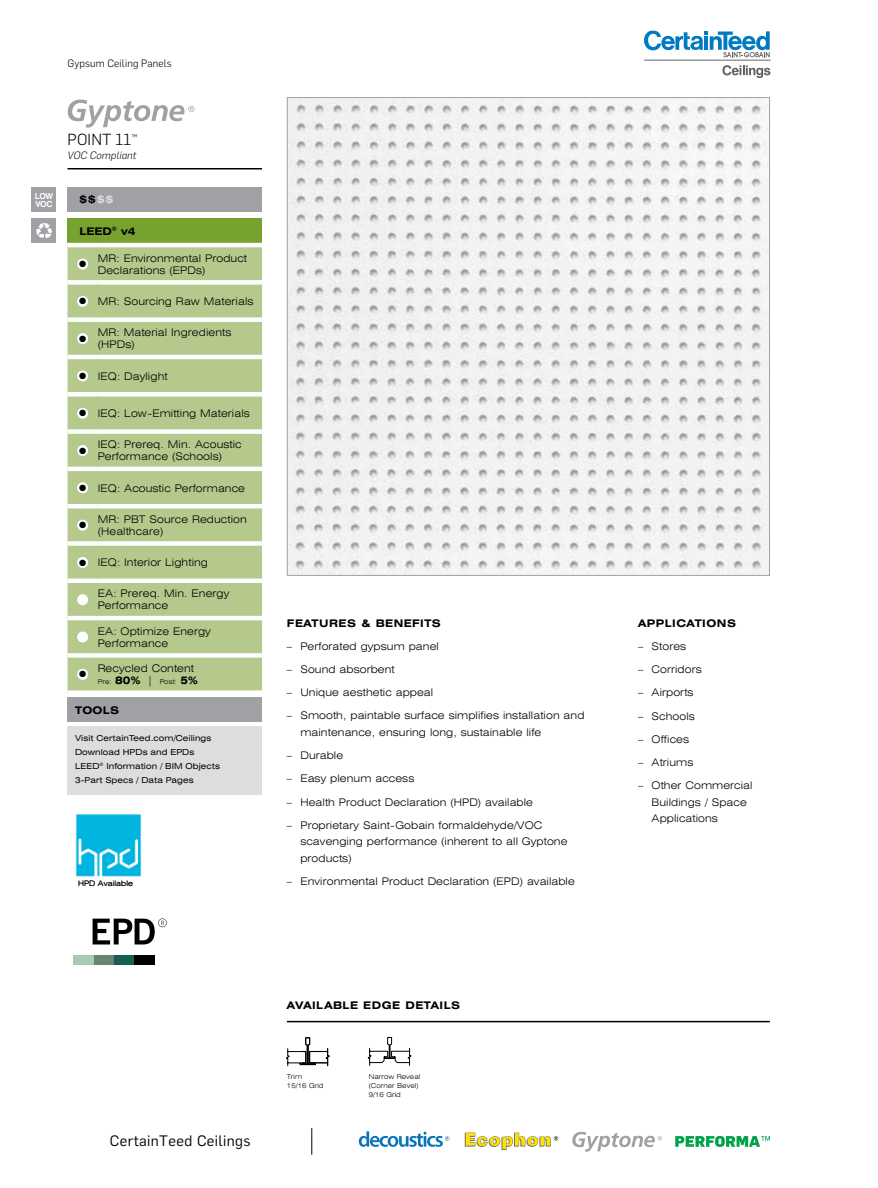
<style>
.page{position:relative;width:878px;height:1188px;background:#fff}
.page>*{position:absolute;margin:0;border:0;box-sizing:border-box;transform-origin:0 0}
.t1{font:300 15.75px "Flama";letter-spacing:.01em;color:#000}
.t2{font:14.85px "Flama";letter-spacing:.025em;color:#000}
.t3{font:300 expanded 10.5px/12px "Swiss 721 BT";letter-spacing:.01em;color:#000}
.t4{font:700 expanded 10.5px "Swiss 721 BT";letter-spacing:.05em;color:#000}
.t5{font:300 10.5px "Flama";letter-spacing:.01em;color:#000}
.t6{font:italic 300 10.5px "Flama";letter-spacing:.01em;color:#000}
.t7{font:9px "Zapf Dingbats ITC";color:#000}
.t8{font:9px "Zapf Dingbats ITC";color:#fff}
.t9{font:expanded 8.25px/14.2px "Swiss 721 BT";letter-spacing:.01em;color:#000}
.t10{font:700 8.25px/8.2px "Swiss 721 BT";letter-spacing:-.05em;color:#fff}
.t11{font:300 expanded 7.5px "Swiss 721 BT";letter-spacing:.01em;color:#000}
.t12{font:300 expanded 6.75px/9px "Swiss 721 BT";letter-spacing:.01em;color:#000}
.s1{color:#dcddde}
.s2{font-weight:700;font-size:10.5px}
.s3{font-size:10.5px}
</style>
<div class="page">
<hr style="left:287px;top:1021px;width:483px;height:1px;background:#000">
<div style="left:68px;top:188px;width:194px;height:24px;background:#9fa1a4"></div>
<div style="left:32px;top:188px;width:24px;height:24px;background:#9fa1a4"></div>
<div style="left:32px;top:219px;width:24px;height:24px;background:#9fa1a4"></div>
<svg style="left:36px;top:223px;width:16px;height:16px"></svg>
<div style="left:68px;top:219px;width:194px;height:24px;background:#78a22f"></div>
<svg style="left:68px;top:100px;width:126px;height:28px"></svg>
<hr style="left:68px;top:168px;width:194px;height:2px;background:#000">
<div style="left:68px;top:697px;width:194px;height:24px;background:#9fa1a4"></div>
<div style="left:68px;top:726px;width:194px;height:68px;background:#dcddde"></div>
<svg style="left:368px;top:1037px;width:43px;height:29px"></svg>
<svg style="left:286px;top:1038px;width:43px;height:28px"></svg>
<div style="left:68px;top:247px;width:194px;height:443px;background:#b4c98b"></div>
<div style="left:68px;top:280px;width:30px;height:5px;background:#fff"></div>
<div style="left:98px;top:280px;width:164px;height:5px;background:#fff"></div>
<div style="left:68px;top:317px;width:30px;height:5px;background:#fff"></div>
<div style="left:98px;top:317px;width:164px;height:5px;background:#fff"></div>
<hr style="left:68px;top:355px;width:30px;height:4px;background:#fff">
<hr style="left:98px;top:355px;width:164px;height:4px;background:#fff">
<div style="left:68px;top:392px;width:30px;height:5px;background:#fff"></div>
<div style="left:98px;top:392px;width:164px;height:5px;background:#fff"></div>
<div style="left:68px;top:429px;width:30px;height:5px;background:#fff"></div>
<div style="left:98px;top:429px;width:164px;height:5px;background:#fff"></div>
<hr style="left:68px;top:467px;width:30px;height:4px;background:#fff">
<hr style="left:98px;top:467px;width:164px;height:4px;background:#fff">
<hr style="left:68px;top:504px;width:30px;height:4px;background:#fff">
<hr style="left:98px;top:504px;width:164px;height:4px;background:#fff">
<div style="left:68px;top:541px;width:30px;height:5px;background:#fff"></div>
<div style="left:98px;top:541px;width:164px;height:5px;background:#fff"></div>
<hr style="left:68px;top:579px;width:30px;height:4px;background:#fff">
<hr style="left:98px;top:579px;width:164px;height:4px;background:#fff">
<hr style="left:68px;top:616px;width:30px;height:4px;background:#fff">
<hr style="left:98px;top:616px;width:164px;height:4px;background:#fff">
<div style="left:68px;top:653px;width:30px;height:5px;background:#fff"></div>
<div style="left:98px;top:653px;width:164px;height:5px;background:#fff"></div>
<svg style="left:74px;top:255px;width:18px;height:18px"></svg>
<svg style="left:74px;top:292px;width:18px;height:18px"></svg>
<svg style="left:74px;top:330px;width:18px;height:18px"></svg>
<svg style="left:74px;top:367px;width:18px;height:18px"></svg>
<svg style="left:74px;top:404px;width:18px;height:18px"></svg>
<svg style="left:74px;top:442px;width:18px;height:18px"></svg>
<svg style="left:74px;top:479px;width:18px;height:18px"></svg>
<svg style="left:74px;top:516px;width:18px;height:18px"></svg>
<svg style="left:74px;top:553px;width:18px;height:18px"></svg>
<svg style="left:74px;top:591px;width:18px;height:18px"></svg>
<svg style="left:74px;top:628px;width:18px;height:18px"></svg>
<svg style="left:74px;top:665px;width:18px;height:18px"></svg>
<img style="left:289px;top:99px;width:479px;height:475px">
<svg style="left:722px;top:65px;width:48px;height:13px"></svg>
<hr style="left:644px;top:60px;width:126px;height:1px;background:#636466">
<svg style="left:644px;top:31px;width:125px;height:26px"></svg>
<svg style="left:311px;top:1128px;width:1px;height:26px"></svg>
<svg style="left:464px;top:1132px;width:94px;height:18px"></svg>
<svg style="left:572px;top:1132px;width:90px;height:20px"></svg>
<svg style="left:675px;top:1136px;width:94px;height:11px"></svg>
<svg style="left:359px;top:1131px;width:90px;height:16px"></svg>
<img style="left:75px;top:814px;width:67px;height:63px">
<div style="left:113px;top:955px;width:21px;height:10px;background:#165f52"></div>
<div style="left:93px;top:955px;width:21px;height:10px;background:#65856c"></div>
<div style="left:73px;top:955px;width:20px;height:10px;background:#a5cbb1"></div>
<div style="left:134px;top:955px;width:20px;height:10px;background:#000"></div>
<svg style="left:93px;top:919px;width:74px;height:25px"></svg>
<p class="t5" style="left:67px;top:57px;width:106px">Gypsum Ceiling Panels</p>
<p class="t10" style="left:35px;top:192px;width:20px">LOW<br>VOC</p>
<h1 class="t1" style="left:68px;top:129px;width:71px">POINT 11<sup>™</sup></h1>
<p class="t6" style="left:68px;top:148px;width:71px">VOC Compliant</p>
<p class="t4" style="left:80px;top:193px;width:35px">$$<span class="s1">$$</span></p>
<p class="t4" style="left:80px;top:225px;width:57px">LEED<sup>®</sup> v4</p>
<p class="t7" style="left:79px;top:260px;width:9px">●</p>
<p class="t3" style="left:98px;top:252px;width:151px">MR: Environmental Product<br>Declarations (EPDs)</p>
<p class="t3" style="left:79px;top:295px;width:176px">● MR: Sourcing Raw Materials</p>
<p class="t7" style="left:79px;top:334px;width:9px">●</p>
<p class="t3" style="left:98px;top:327px;width:135px">MR: Material Ingredients (HPDs)</p>
<p class="t3" style="left:79px;top:370px;width:90px">● IEQ: Daylight</p>
<p class="t3" style="left:79px;top:407px;width:172px">● IEQ: Low-Emitting Materials</p>
<p class="t7" style="left:79px;top:446px;width:9px">●</p>
<p class="t3" style="left:98px;top:439px;width:145px">IEQ: Prereq. Min. Acoustic<br>Performance (Schools)</p>
<p class="t3" style="left:79px;top:482px;width:167px">● IEQ: Acoustic Performance</p>
<p class="t7" style="left:79px;top:521px;width:9px">●</p>
<p class="t3" style="left:98px;top:513px;width:150px">MR: PBT Source Reduction (Healthcare)</p>
<p class="t3" style="left:79px;top:556px;width:130px">● IEQ: Interior Lighting</p>
<p class="t8" style="left:79px;top:596px;width:9px">●</p>
<p class="t3" style="left:98px;top:588px;width:133px">EA: Prereq. Min. Energy<br>Performance</p>
<p class="t8" style="left:79px;top:633px;width:9px">●</p>
<p class="t3" style="left:98px;top:625px;width:115px">EA: Optimize Energy<br>Performance</p>
<p class="t7" style="left:79px;top:670px;width:9px">●</p>
<p class="t3" style="left:98px;top:662px;width:98px">Recycled Content</p>
<p class="t12" style="left:98px;top:677px;width:102px">Pre: <span class="s2">80%</span> <span class="s3">|</span> Post: <span class="s2">5%</span></p>
<p class="t4" style="left:75px;top:703px;width:45px">TOOLS</p>
<p class="t9" style="left:75px;top:731px;width:146px">Visit CertainTeed.com/Ceilings<br>Download HPDs and EPDs<br>LEED<sup>®</sup> Information / BIM Objects<br>3-Part Specs / Data Pages</p>
<p class="t11" style="left:78px;top:879px;width:56px">HPD Available</p>
<p class="t4" style="left:287px;top:616px;width:156px">FEATURES &amp; BENEFITS</p>
<p class="t3" style="left:287px;top:640px;width:153px">– Perforated gypsum panel</p>
<p class="t3" style="left:287px;top:663px;width:109px">– Sound absorbent</p>
<p class="t3" style="left:287px;top:687px;width:148px">– Unique aesthetic appeal</p>
<p class="t3" style="left:300px;top:708px;width:285px;line-height:16.5px;text-indent:-14px">– Smooth, paintable surface simplifies installation and maintenance, ensuring long, sustainable life</p>
<p class="t3" style="left:287px;top:749px;width:58px">– Durable</p>
<p class="t3" style="left:287px;top:773px;width:129px">– Easy plenum access</p>
<p class="t3" style="left:287px;top:796px;width:247px">– Health Product Declaration (HPD) available</p>
<p class="t3" style="left:300px;top:817px;width:268px;line-height:16.5px;text-indent:-14px">– Proprietary Saint-Gobain formaldehyde/VOC scavenging performance (inherent to all Gyptone products)</p>
<p class="t3" style="left:287px;top:875px;width:289px">– Environmental Product Declaration (EPD) available</p>
<h2 class="t2" style="left:110px;top:1131px;width:142px">CertainTeed Ceilings</h2>
<p class="t4" style="left:287px;top:999px;width:175px">AVAILABLE EDGE DETAILS</p>
<p class="t12" style="left:287px;top:1072px;width:38px">Trim<br>15/16 Grid</p>
<p class="t12" style="left:368px;top:1072px;width:53px">Narrow Reveal (Corner Bevel)<br>9/16 Grid</p>
<p class="t4" style="left:638px;top:616px;width:99px">APPLICATIONS</p>
<p class="t3" style="left:638px;top:640px;width:50px">– Stores</p>
<p class="t3" style="left:638px;top:663px;width:65px">– Corridors</p>
<p class="t3" style="left:638px;top:687px;width:57px">– Airports</p>
<p class="t3" style="left:638px;top:710px;width:58px">– Schools</p>
<p class="t3" style="left:638px;top:733px;width:52px">– Offices</p>
<p class="t3" style="left:638px;top:756px;width:57px">– Atriums</p>
<p class="t3" style="left:651px;top:777px;width:102px;line-height:16.5px;text-indent:-14px">– Other Commercial<br>Buildings / Space<br>Applications</p>
</div>
